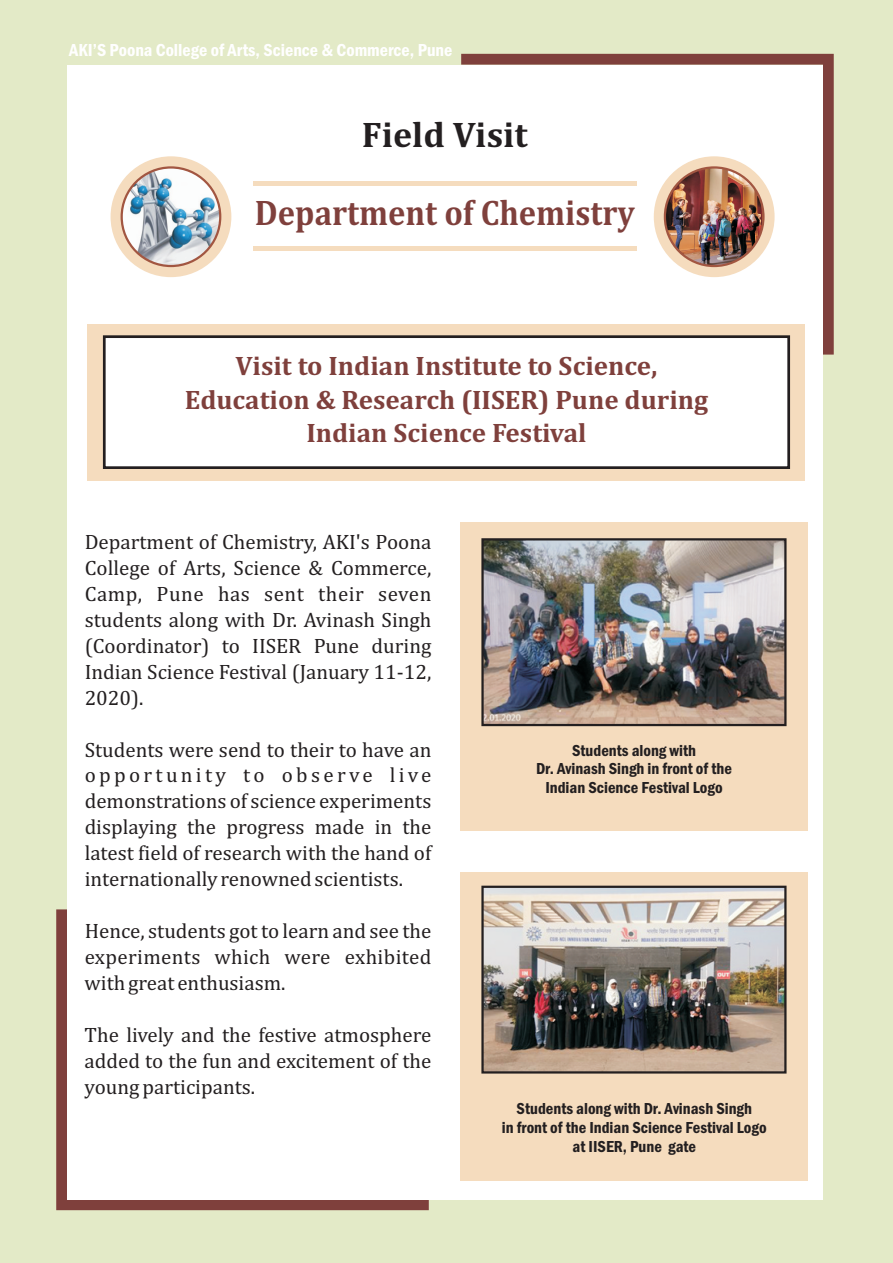
<style>
.page{position:relative;width:893px;height:1263px;background:#e3eac7}
.page>*{position:absolute;margin:0;border:0;box-sizing:border-box;transform-origin:0 0}
.t1{font:700 36px "Cambria";color:#7f403c;scale:.91 1}
.t2{font:700 36px "Cambria";color:#231f20}
.t3{font:700 27px/33.3px "Cambria";color:#7f403c;text-align:center}
.t4{font:21px/26px "Cambria";color:#231f20;text-align:justify}
.t5{font:600 condensed 18px "Franklin Gothic";color:#fff}
.t6{font:600 condensed 16.5px/18.8px "Franklin Gothic";color:#231f20;text-align:center}
</style>
<div class="page">
<svg style="left:461px;top:54px;width:373px;height:301px;background:#814440"></svg>
<svg style="left:56px;top:909px;width:373px;height:301px;background:#864b47"></svg>
<div style="left:67px;top:65px;width:756px;height:1134px;background:#fff"></div>
<div style="left:88px;top:324px;width:717px;height:156px;background:#f5dcbe"></div>
<div style="left:102px;top:335px;width:689px;height:134px;background:#fff"></div>
<div style="left:460px;top:523px;width:348px;height:308px;background:#f5dcbe"></div>
<img style="left:484px;top:541px;width:299px;height:182px">
<div style="left:481px;top:538px;width:305px;height:188px;border:2px solid #231f20"></div>
<div style="left:460px;top:872px;width:348px;height:308px;background:#f5dcbe"></div>
<img style="left:484px;top:889px;width:299px;height:181px">
<div style="left:481px;top:886px;width:305px;height:187px;border:2px solid #231f20"></div>
<div style="left:111px;top:156px;width:120px;height:121px;background:#f5dcbe;border-radius:50%"></div>
<img style="left:122px;top:167px;width:98px;height:95px">
<div style="left:121px;top:166px;width:100px;height:101px;border:2px solid #a25641;border-radius:50%"></div>
<div style="left:654px;top:156px;width:121px;height:121px;background:#f5dcbe;border-radius:50%"></div>
<img style="left:665px;top:167px;width:98px;height:99px;border-radius:50%">
<div style="left:664px;top:166px;width:101px;height:101px;border:2px solid #a25641;border-radius:50%"></div>
<hr style="left:253px;top:181px;width:384px;height:4px;background:#f5dcbe">
<hr style="left:253px;top:246px;width:384px;height:4px;background:#f5dcbe">
<p class="t5" style="left:69px;top:44px;width:385px">AKI’S Poona College of Arts, Science &amp; Commerce, Pune</p>
<h1 class="t2" style="left:362px;top:119px;width:167px">Field Visit</h1>
<h1 class="t1" style="left:255px;top:197px;width:419px">Department of Chemistry</h1>
<p class="t3" style="left:185px;top:351px;width:525px">Visit to Indian Institute to Science,<br>Education &amp; Research (IISER) Pune during<br>Indian Science Festival</p>
<p class="t4" style="left:85px;top:530px;width:348px">Department of Chemistry, AKI's Poona College of Arts, Science &amp; Commerce, Camp, Pune has sent their seven students along with Dr. Avinash Singh (Coordinator) to IISER Pune during Indian Science Festival (January 11-12, 2020).</p>
<p class="t4" style="left:85px;top:738px;width:348px">Students were send to their to have an opportunity to observe live demonstrations of science experiments displaying the progress made in the latest field of research with the hand of internationally renowned scientists.</p>
<p class="t4" style="left:85px;top:919px;width:348px">Hence, students got to learn and see the experiments which were exhibited with great enthusiasm.</p>
<p class="t4" style="left:85px;top:1023px;width:348px">The lively and the festive atmosphere added to the fun and excitement of the young participants.</p>
<p class="t6" style="left:536px;top:742px;width:197px">Students along with<br>Dr. Avinash Singh in front of the<br>Indian Science Festival Logo</p>
<p class="t6" style="left:502px;top:1101px;width:266px">Students along with Dr. Avinash Singh<br>in front of the Indian Science Festival Logo at IISER, Pune gate</p>
</div>
